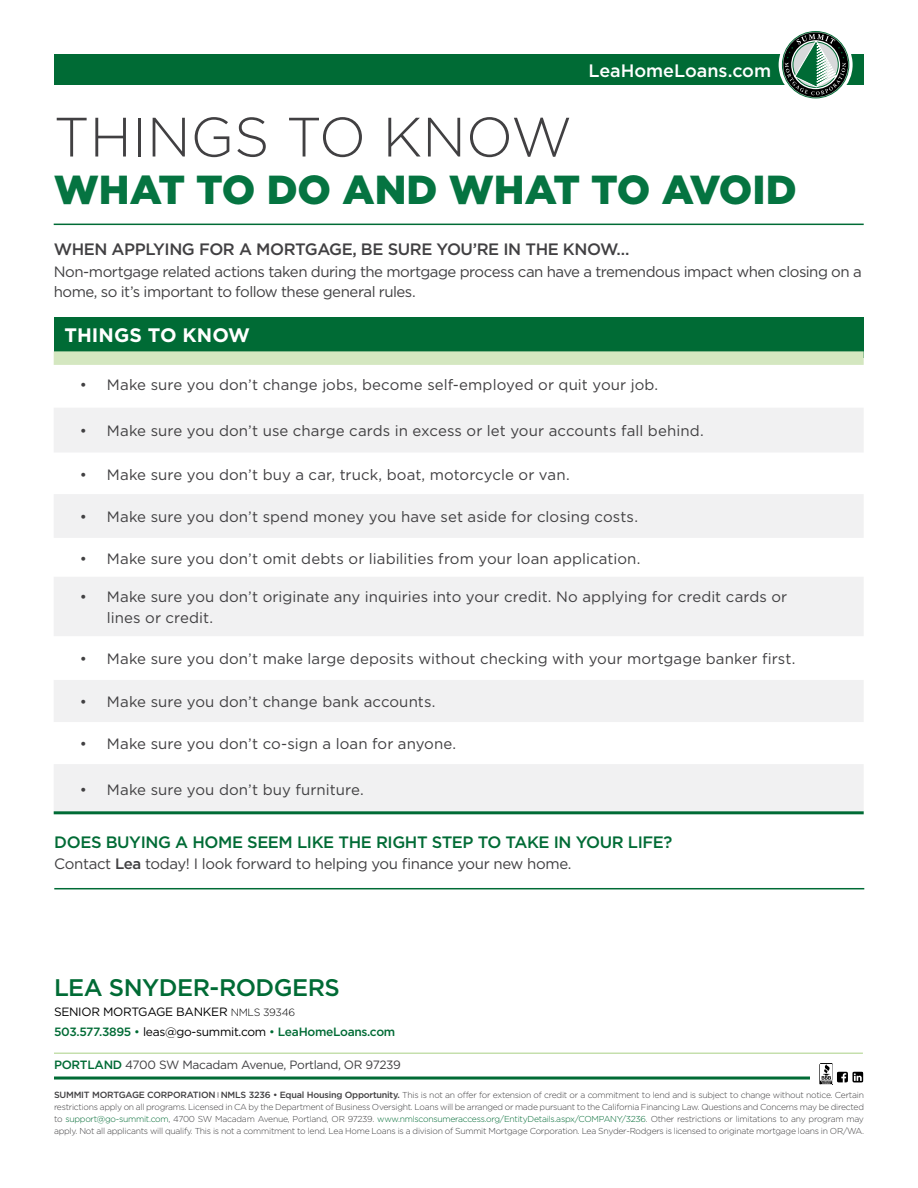
<style>
.page{position:relative;width:918px;height:1188px;background:#fff}
.page>*{position:absolute;margin:0;border:0;box-sizing:border-box;transform-origin:0 0}
.t1{font:300 55.35px "Gotham";color:#414042}
.t2{font:900 40.5px "Gotham";color:#057441}
.t3{font:500 24px "Gotham";letter-spacing:-.02em;color:#006b35}
.t4{font:700 19.5px "Gotham";letter-spacing:.005em;color:#fff}
.t5{font:500 18px "Gotham";letter-spacing:-.005em;color:#fff}
.t6{font:500 16.5px "Gotham";letter-spacing:-.025em;color:#006b35}
.t7{font:500 16.5px "Gotham";letter-spacing:-.025em;color:#414042}
.t8{font:15px/21px "Gotham";color:#414042}
.t9{font:15px/19.5px "Gotham";letter-spacing:-.035em;color:#414042}
.t10{font:15px "Gotham";letter-spacing:-.025em;color:#414042}
.t11{font:12px/19.6px "Gotham";letter-spacing:-.025em;color:#000}
.t12{font:12px "Gotham";letter-spacing:-.025em;color:#414042}
.t13{font:300 8.7px/12px "Gotham";letter-spacing:-.03em;color:#414042;text-align:justify}
.s1{font-weight:500}
.s2{font-weight:300;font-size:10.5px}
.s3{font-weight:500;color:#006b35}
.s4{color:#006b35}
.s5{font-weight:500;font-size:9px}
.s6{font-weight:500;font-size:6px}
</style>
<div class="page">
<div style="left:54px;top:55px;width:810px;height:30px;background:#006b35"></div>
<hr style="left:54px;top:224px;width:810px;height:1px;background:#006b35">
<svg style="left:779px;top:28px;width:74px;height:74px"></svg>
<svg style="left:783px;top:32px;width:65px;height:65px"></svg>
<hr style="left:54px;top:888px;width:810px;height:1px;background:#006b35">
<div style="left:54px;top:317px;width:810px;height:41px;background:#006b35"></div>
<svg style="left:54px;top:408px;width:809px;height:403px;fill:#f1f1f2"></svg>
<hr style="left:54px;top:811px;width:810px;height:3px;background:#006b35">
<div style="left:54px;top:351px;width:810px;height:14px;background:#d4e7c0"></div>
<hr style="left:54px;top:1077px;width:756px;height:3px;background:#006b35">
<svg style="left:820px;top:1063px;width:43px;height:22px"></svg>
<hr style="left:54px;top:1053px;width:809px;height:1px;background:#bad99b">
<h3 class="t5" style="left:588px;top:59px;width:184px">LeaHomeLoans.com</h3>
<h1 class="t1" style="left:54px;top:102px;width:520px">THINGS TO KNOW</h1>
<h2 class="t2" style="left:54px;top:161px;width:744px">WHAT TO DO AND WHAT TO AVOID</h2>
<h3 class="t7" style="left:54px;top:238px;width:577px">WHEN APPLYING FOR A MORTGAGE, BE SURE YOU’RE IN THE KNOW…</h3>
<h3 class="t9" style="left:54px;top:262px;width:809px">Non-mortgage related actions taken during the mortgage process can have a tremendous impact when closing on a home, so it’s important to follow these general rules.</h3>
<h3 class="t4" style="left:65px;top:322px;width:187px">THINGS TO KNOW</h3>
<h3 class="t8" style="left:80px;top:374px;width:580px">• Make sure you don’t change jobs, become self-employed or quit your job.</h3>
<h3 class="t8" style="left:80px;top:420px;width:625px">• Make sure you don’t use charge cards in excess or let your accounts fall behind.</h3>
<h3 class="t8" style="left:80px;top:464px;width:491px">• Make sure you don’t buy a car, truck, boat, motorcycle or van.</h3>
<h3 class="t8" style="left:80px;top:506px;width:560px">• Make sure you don’t spend money you have set aside for closing costs.</h3>
<h3 class="t8" style="left:80px;top:548px;width:562px">• Make sure you don’t omit debts or liabilities from your loan application.</h3>
<h3 class="t8" style="left:107px;top:586px;width:682px;text-indent:-27px">• Make sure you don’t originate any inquiries into your credit. No applying for credit cards or lines or credit.</h3>
<h3 class="t8" style="left:80px;top:648px;width:717px">• Make sure you don’t make large deposits without checking with your mortgage banker first.</h3>
<h3 class="t8" style="left:80px;top:691px;width:357px">• Make sure you don’t change bank accounts.</h3>
<h3 class="t8" style="left:80px;top:733px;width:378px">• Make sure you don’t co-sign a loan for anyone.</h3>
<h3 class="t8" style="left:80px;top:779px;width:285px">• Make sure you don’t buy furniture.</h3>
<h3 class="t6" style="left:54px;top:832px;width:620px">DOES BUYING A HOME SEEM LIKE THE RIGHT STEP TO TAKE IN YOUR LIFE?</h3>
<h3 class="t10" style="left:54px;top:854px;width:519px">Contact <span class="s1">Lea</span> today! I look forward to helping you finance your new home.</h3>
<h3 class="t3" style="left:54px;top:972px;width:287px">LEA SNYDER-RODGERS</h3>
<h3 class="t11" style="left:54px;top:1002px;width:343px">SENIOR MORTGAGE BANKER <span class="s2">NMLS 39346<br></span><span class="s3">503.577.3895</span> <span class="s4">•</span> leas@go-summit.com <span class="s4">•</span> <span class="s3">LeaHomeLoans.com</span></h3>
<h3 class="t12" style="left:54px;top:1057px;width:349px"><span class="s3">PORTLAND</span> 4700 SW Macadam Avenue, Portland, OR 97239</h3>
<p class="t13" style="left:54px;top:1089px;width:812px"><span class="s5">SUMMIT MORTGAGE CORPORATION</span> <span class="s6">|</span> <span class="s5">NMLS 3236 • Equal Housing Opportunity.</span> This is not an offer for extension of credit or a commitment to lend and is subject to change without notice. Certain restrictions apply on all programs. Licensed in CA by the Department of Business Oversight. Loans will be arranged or made pursuant to the California Financing Law. Questions and Concerns may be directed to <span class="s4">support@go-summit.com</span>, 4700 SW Macadam Avenue, Portland, OR 97239. <span class="s4">www.nmlsconsumeraccess.org/EntityDetails.aspx/COMPANY/3236</span>. Other restrictions or limitations to any program may apply. Not all applicants will qualify. This is not a commitment to lend. Lea Home Loans is a division of Summit Mortgage Corporation. Lea Snyder-Rodgers is licensed to originate mortgage loans in OR/WA.</p>
</div>
